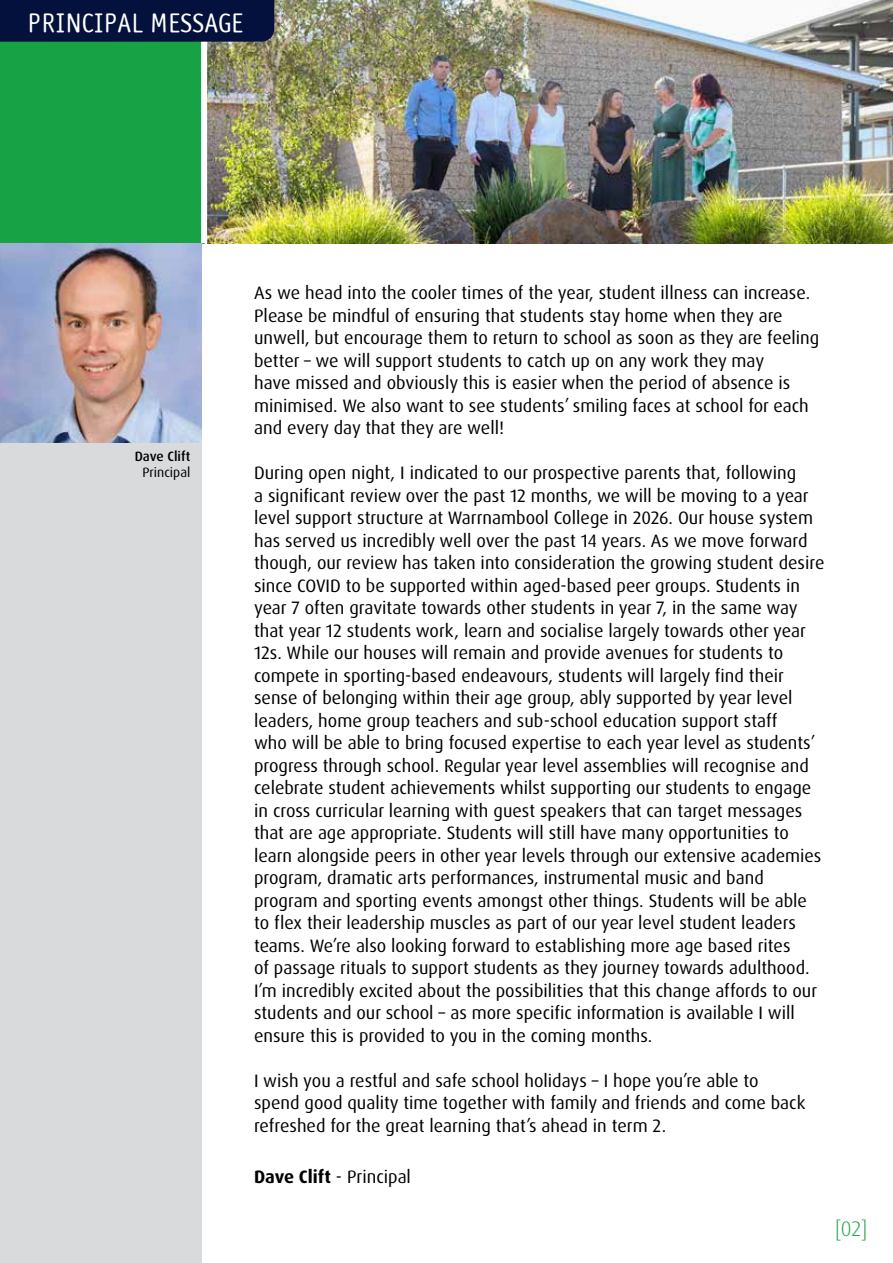
<style>
.page{position:relative;width:893px;height:1263px;background:#fff}
.page>*{position:absolute;margin:0;border:0;box-sizing:border-box;transform-origin:0 0}
.t1{font:27px "Saturday Sans ICG";color:#fff}
.t2{font:300 21px "Dax Pro";color:#17a345}
.t3{font:18px/22.5px "Dax Pro";color:#000}
.t4{font:500 13.5px "Dax Pro";color:#000}
.t5{font:13.5px "Dax Pro";color:#000}
.s1{font-weight:700}
</style>
<div class="page">
<img style="left:207px;top:0;width:686px;height:243px">
<div style="left:0;top:212px;width:201px;height:1051px;background:#d9dadb"></div>
<div style="left:0;top:0;width:204px;height:243px;background:#17a345"></div>
<div style="left:201px;top:0;width:6px;height:243px;background:#fff"></div>
<div style="left:0;top:0;width:274px;height:42px;background:#03113c"></div>
<img style="left:0;top:243px;width:201px;height:200px">
<h1 class="t1" style="left:28px;top:8px;width:217px">PRINCIPAL MESSAGE</h1>
<p class="t4" style="left:135px;top:447px;width:57px">Dave Clift</p>
<p class="t5" style="left:142px;top:463px;width:49px">Principal</p>
<p class="t3" style="left:254px;top:282px;width:567px">As we head into the cooler times of the year, student illness can increase.<br>Please be mindful of ensuring that students stay home when they are unwell, but encourage them to return to school as soon as they are feeling better – we will support students to catch up on any work they may<br>have missed and obviously this is easier when the period of absence is minimised. We also want to see students’ smiling faces at school for each and every day that they are well!</p>
<p class="t3" style="left:254px;top:462px;width:572px">During open night, I indicated to our prospective parents that, following<br>a significant review over the past 12 months, we will be moving to a year level support structure at Warrnambool College in 2026. Our house system has served us incredibly well over the past 14 years. As we move forward though, our review has taken into consideration the growing student desire since COVID to be supported within aged-based peer groups. Students in year 7 often gravitate towards other students in year 7, in the same way that year 12 students work, learn and socialise largely towards other year 12s. While our houses will remain and provide avenues for students to compete in sporting-based endeavours, students will largely find their sense of belonging within their age group, ably supported by year level leaders, home group teachers and sub-school education support staff<br>who will be able to bring focused expertise to each year level as students’ progress through school. Regular year level assemblies will recognise and celebrate student achievements whilst supporting our students to engage in cross curricular learning with guest speakers that can target messages that are age appropriate. Students will still have many opportunities to learn alongside peers in other year levels through our extensive academies program, dramatic arts performances, instrumental music and band program and sporting events amongst other things. Students will be able to flex their leadership muscles as part of our year level student leaders teams. We’re also looking forward to establishing more age based rites<br>of passage rituals to support students as they journey towards adulthood.<br>I’m incredibly excited about the possibilities that this change affords to our students and our school – as more specific information is available I will ensure this is provided to you in the coming months.</p>
<p class="t3" style="left:254px;top:1069px;width:553px">I wish you a restful and safe school holidays – I hope you’re able to spend good quality time together with family and friends and come back refreshed for the great learning that’s ahead in term 2.</p>
<p class="t3" style="left:254px;top:1165px;width:158px"><span class="s1">Dave Clift</span> - Principal</p>
<p class="t2" style="left:835px;top:1215px;width:34px">[02]</p>
</div>
